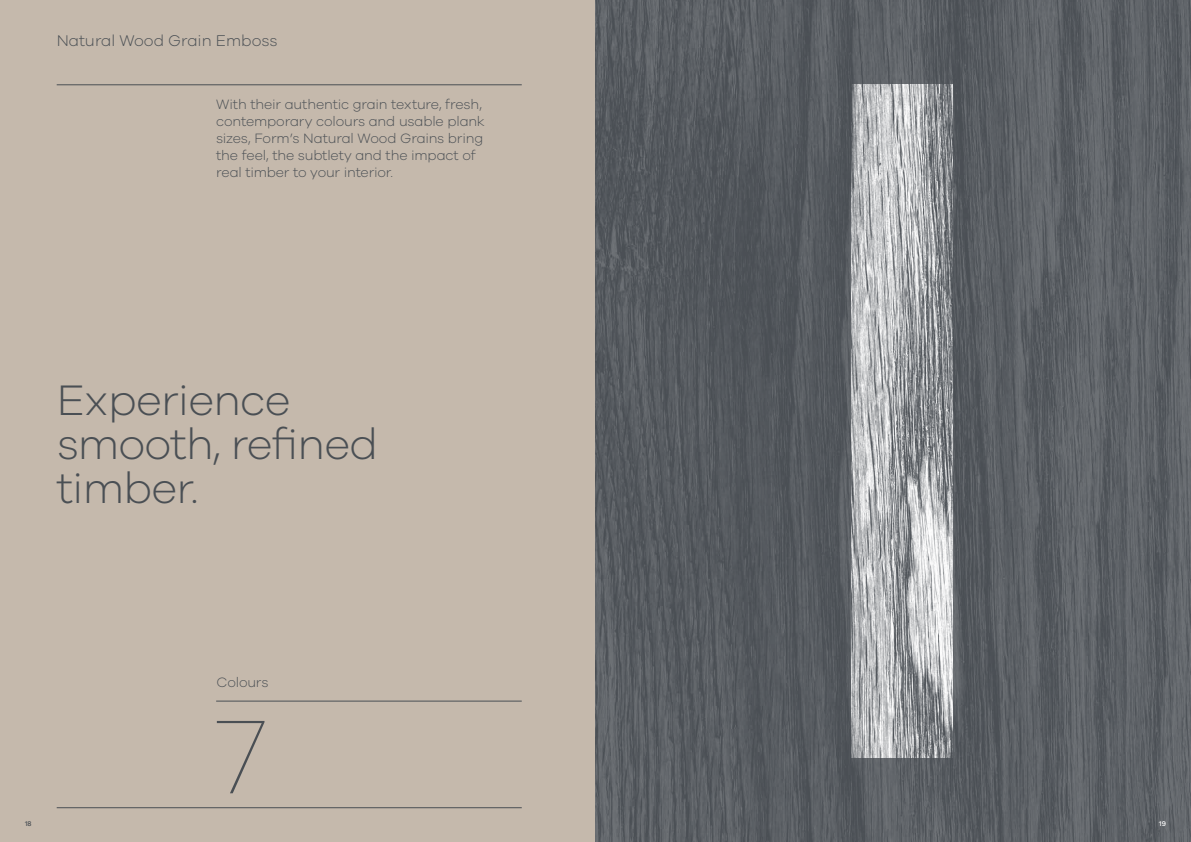
<style>
.page{position:relative;width:1191px;height:842px;background:#fff}
.page>*{position:absolute;margin:0;border:0;box-sizing:border-box;transform-origin:0 0}
.t1{font:100 108px "Galano Grotesque";color:#4a4f54}
.t2{font:300 44px/44px "Galano Grotesque";letter-spacing:-.02em;color:#4a4f54}
.t3{font:300 16px "Galano Grotesque";color:#4a4f54}
.t4{font:300 14px/17px "Galano Grotesque";letter-spacing:-.01em;color:#4a4f54}
.t5{font:500 7px "Galano Grotesque";color:#4a4f54}
.t6{font:500 7px "Galano Grotesque";color:#fff}
</style>
<div class="page">
<div style="left:0;top:0;width:595px;height:842px;background:#c5b9ac"></div>
<hr style="left:57px;top:85px;width:465px;height:1px;background:#4a4f54">
<hr style="left:57px;top:807px;width:465px;height:1px;background:#4a4f54">
<hr style="left:216px;top:701px;width:306px;height:1px;background:#4a4f54">
<img style="left:595px;top:0;width:596px;height:842px">
<img style="left:851px;top:85px;width:101px;height:672px">
<p class="t3" style="left:57px;top:31px;width:222px">Natural Wood Grain Emboss</p>
<p class="t4" style="left:216px;top:96px;width:270px">With their authentic grain texture, fresh, contemporary colours and usable plank sizes, Form’s Natural Wood Grains bring the feel, the subtlety and the impact of real timber to your interior.</p>
<h2 class="t2" style="left:57px;top:377px;width:323px">Experience smooth, refined timber.</h2>
<p class="t4" style="left:216px;top:673px;width:54px">Colours</p>
<h1 class="t1" style="left:214px;top:692px;width:54px">7</h1>
<p class="t5" style="left:25px;top:819px;width:8px">18</p>
<p class="t6" style="left:1159px;top:819px;width:8px">19</p>
</div>
